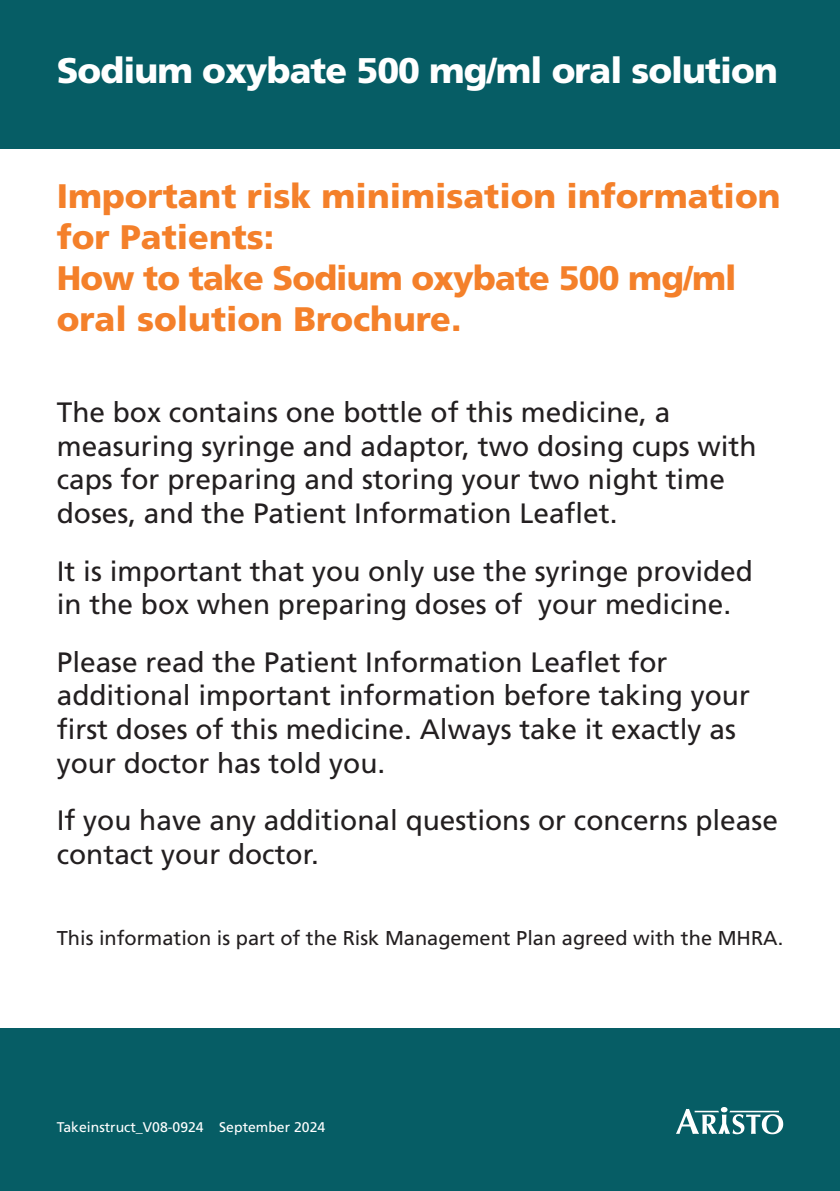
<style>
.page{position:relative;width:840px;height:1191px;background:#fff}
.page>*{position:absolute;margin:0;border:0;box-sizing:border-box;transform-origin:0 0}
.t1{font:900 35.6px "Frutiger LT Std";letter-spacing:-.025em;color:#fff}
.t2{font:900 34px/40.8px "Frutiger LT Std";letter-spacing:-.025em;color:#f4802a}
.t3{font:900 34px/40.8px "Frutiger LT Std";color:#f4802a}
.t4{font:28px/33.6px "Frutiger LT Std";color:#231f20}
.t5{font:20px "Frutiger LT Std";color:#231f20}
.t6{font:14px "Frutiger LT Std";color:#fff}
</style>
<div class="page">
<div style="left:0;top:0;width:839px;height:149px;background:#065d65"></div>
<div style="left:0;top:1028px;width:839px;height:163px;background:#065d65"></div>
<svg style="left:676px;top:1107px;width:106px;height:27px"></svg>
<p class="t1" style="left:57px;top:49px;width:722px">Sodium oxybate 500 mg/ml oral solution</p>
<p class="t3" style="left:57px;top:176px;width:724px">Important risk minimisation information for Patients:</p>
<p class="t2" style="left:57px;top:258px;width:681px">How to take Sodium oxybate 500 mg/ml oral solution Brochure.</p>
<p class="t4" style="left:57px;top:396px;width:701px">The box contains one bottle of this medicine, a measuring syringe and adaptor, two dosing cups with caps for preparing and storing your two night time doses, and the Patient Information Leaflet.</p>
<p class="t4" style="left:57px;top:554px;width:697px">It is important that you only use the syringe provided in the box when preparing doses of your medicine.</p>
<p class="t4" style="left:57px;top:645px;width:694px">Please read the Patient Information Leaflet for additional important information before taking your first doses of this medicine. Always take it exactly as your doctor has told you.</p>
<p class="t4" style="left:57px;top:804px;width:722px">If you have any additional questions or concerns please contact your doctor.</p>
<p class="t5" style="left:57px;top:926px;width:727px">This information is part of the Risk Management Plan agreed with the MHRA.</p>
<p class="t6" style="left:57px;top:1119px;width:270px">Takeinstruct_V08-0924 September 2024</p>
</div>
